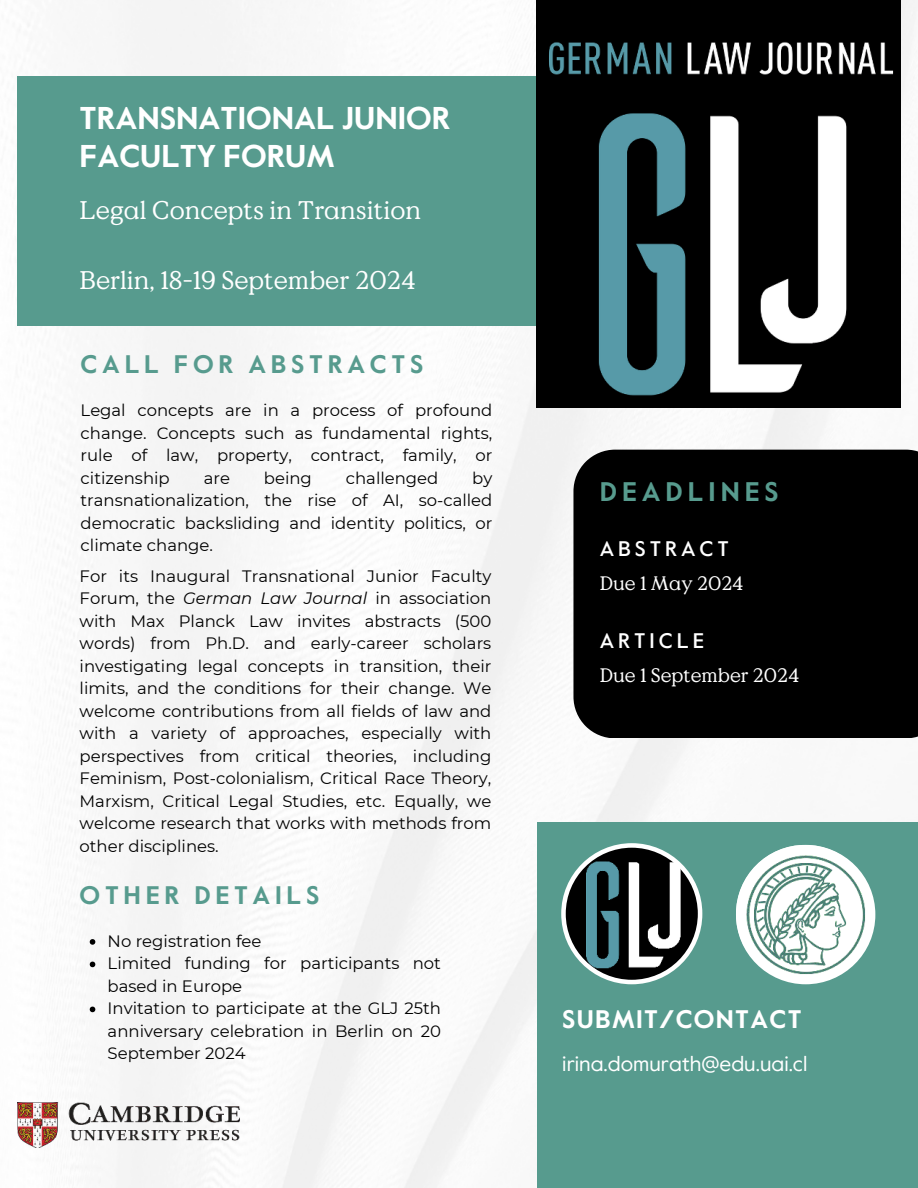
<style>
.page{position:relative;width:918px;height:1188px;background:#fff}
.page>*{position:absolute;margin:0;border:0;box-sizing:border-box;transform-origin:0 0}
.t1{font:700 31.5px/38.2px "Value Sans Pro";color:#fff}
.t2{font:700 26.85px "Value Sans Pro";letter-spacing:.185em;color:#579b8e}
.t3{font:25.5px "Value Serif Pro";color:#fff}
.t4{font:700 25.35px "Value Sans Pro";letter-spacing:.185em;color:#579b8e}
.t5{font:700 25.35px "Value Sans Pro";letter-spacing:.055em;color:#fff}
.t6{font:500 21.15px "Value Sans Pro";letter-spacing:.185em;color:#fff}
.t7{font:21px "Value Sans Pro";color:#fff}
.t8{font:19.5px "Value Serif Pro";color:#fff}
.t9{font:16.5px/22.5px "Montserrat";color:#000;text-align:justify}
.s1{font-style:italic}
</style>
<div class="page">
<img style="left:17px;top:0;width:901px;height:1188px">
<div style="left:18px;top:77px;width:599px;height:249px;background:#579b8e"></div>
<img style="left:537px;top:0;width:363px;height:407px">
<div style="left:573px;top:450px;width:345px;height:288px;background:#000"></div>
<div style="left:537px;top:823px;width:381px;height:365px;background:#579b8e"></div>
<svg style="left:561px;top:843px;width:141px;height:141px;background:#f1f3f3"></svg>
<img style="left:566px;top:848px;width:132px;height:132px;border-radius:50%">
<img style="left:18px;top:1103px;width:221px;height:45px">
<svg style="left:90px;top:939px;width:5px;height:6px"></svg>
<svg style="left:90px;top:962px;width:5px;height:5px"></svg>
<svg style="left:90px;top:1007px;width:5px;height:5px"></svg>
<svg style="left:736px;top:845px;width:139px;height:139px"></svg>
<h1 class="t1" style="left:80px;top:100px;width:372px">TRANSNATIONAL JUNIOR<br>FACULTY FORUM</h1>
<h3 class="t3" style="left:80px;top:195px;width:343px">Legal Concepts in Transition</h3>
<h3 class="t3" style="left:80px;top:265px;width:338px">Berlin, 18-19 September 2024</h3>
<h3 class="t4" style="left:81px;top:349px;width:344px">CALL FOR ABSTRACTS</h3>
<p class="t9" style="left:81px;top:399px;width:413px">Legal concepts are in a process of profound change. Concepts such as fundamental rights, rule of law, property, contract, family, or citizenship</p>
<p class="t9" style="left:81px;top:466px;width:413px;text-indent:392px">by transnationalization, the rise of AI, so-called democratic backsliding and identity politics, or climate change.</p>
<p class="t9" style="left:80px;top:564px;width:413px">For its Inaugural Transnational Junior Faculty Forum, the <span class="s1">German Law Journal</span> in association with Max Planck Law invites abstracts (500 words) from Ph.D. and early-career scholars investigating legal concepts in transition, their limits, and the conditions for their change. We welcome contributions from all fields of law and with a variety of approaches, especially with perspectives from critical theories, including Feminism, Post-colonialism, Critical Race Theory, Marxism, Critical Legal Studies, etc. Equally, we welcome research that works with methods from other disciplines.</p>
<p class="t9" style="left:204px;top:466px;width:28px">are</p>
<p class="t9" style="left:264px;top:466px;width:50px">being</p>
<p class="t9" style="left:346px;top:466px;width:94px">challenged</p>
<h3 class="t4" style="left:80px;top:880px;width:241px">OTHER DETAILS</h3>
<p class="t9" style="left:108px;top:929px;width:335px;text-align:left">No registration fee<br>Limited funding for participants not based in Europe<br>Invitation to participate at the GLJ 25th anniversary celebration in Berlin on 20<br>September 2024</p>
<h2 class="t2" style="left:600px;top:475px;width:180px">DEADLINES</h2>
<p class="t6" style="left:600px;top:536px;width:130px">ABSTRACT</p>
<p class="t8" style="left:600px;top:571px;width:145px">Due 1 May 2024</p>
<p class="t6" style="left:600px;top:628px;width:106px">ARTICLE</p>
<p class="t8" style="left:600px;top:663px;width:201px">Due 1 September 2024</p>
<h3 class="t5" style="left:562px;top:1004px;width:241px">SUBMIT/CONTACT</h3>
<p class="t7" style="left:562px;top:1051px;width:247px">irina.domurath@edu.uai.cl</p>
</div>
